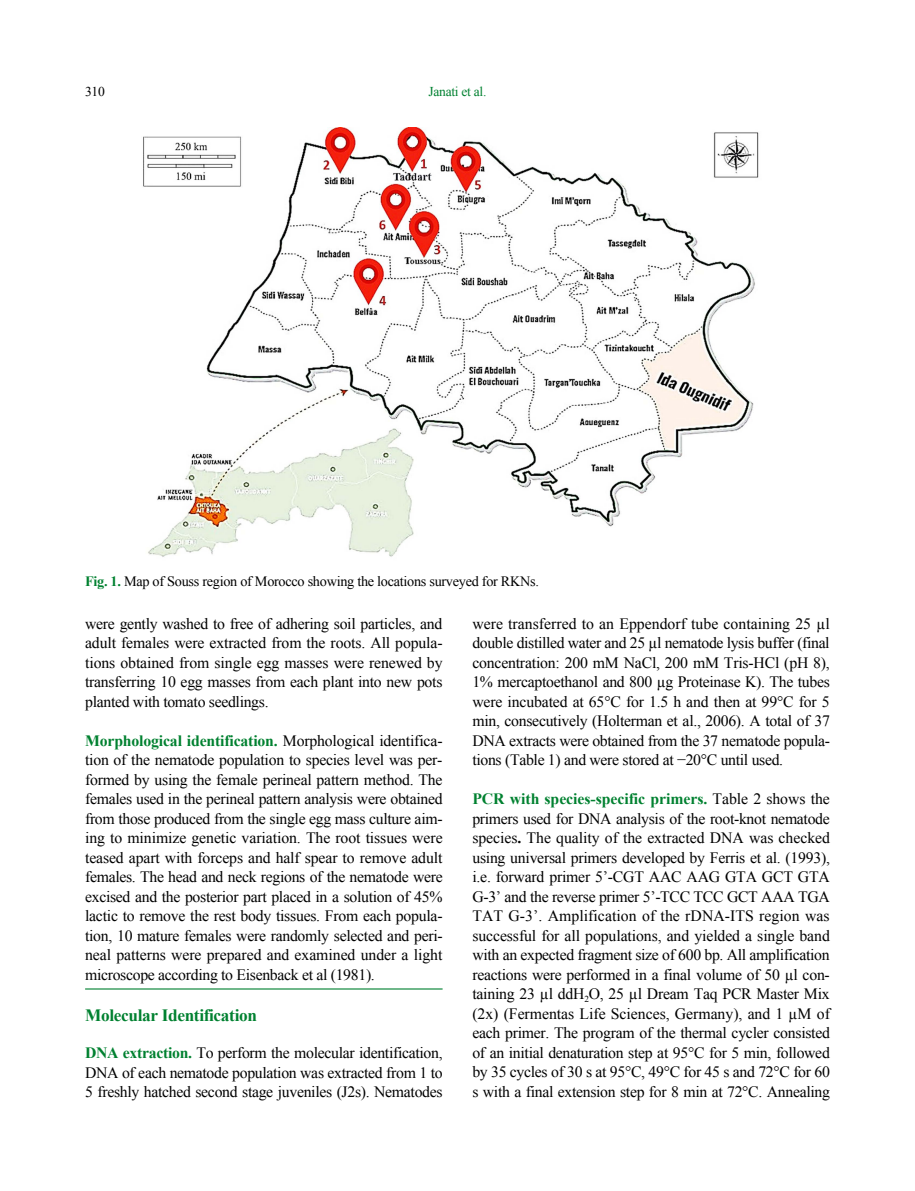
<style>
.page{position:relative;width:915px;height:1191px;background:#fff}
.page>*{position:absolute;margin:0;border:0;box-sizing:border-box;transform-origin:0 0}
.t1{font:700 17.25px "Times New Roman";letter-spacing:-.02em;color:#008130}
.t2{font:15.75px/19.5px "Times New Roman";letter-spacing:-.02em;color:#000;text-align:justify}
.t3{font:14.25px "Times New Roman";letter-spacing:-.02em;color:#000}
.t4{font:13.5px "Times New Roman";letter-spacing:-.02em;color:#008130}
.t5{font:13.5px "Times New Roman";color:#000}
.s1{font-weight:700;color:#008130}
.s2{font-weight:700}
</style>
<div class="page">
<hr style="left:85px;top:988px;width:357px;height:1px;background:#008130">
<img style="left:143px;top:128px;width:616px;height:429px">
<p class="t5" style="left:85px;top:83px;width:21px">310</p>
<p class="t4" style="left:428px;top:83px;width:59px">Janati et al.</p>
<p class="t3" style="left:85px;top:571px;width:455px"><span class="s1">Fig. 1.</span> Map of Souss region of Morocco showing the locations surveyed for RKNs.</p>
<p class="t2" style="left:85px;top:613px;width:359px">were gently washed to free of adhering soil particles, and adult females were extracted from the roots. All popula&shy;tions obtained from single egg masses were renewed by transferring 10 egg masses from each plant into new pots planted with tomato seedlings.</p>
<p class="t2" style="left:85px;top:730px;width:359px"><span class="s1">Morphological identification.</span> Morphological identifica&shy;tion of the nematode population to species level was per&shy;formed by using the female perineal pattern method. The females used in the perineal pattern analysis were obtained from those produced from the single egg mass culture aim&shy;ing to minimize genetic variation. The root tissues were teased apart with forceps and half spear to remove adult females. The head and neck regions of the nematode were excised and the posterior part placed in a solution of 45% lactic to remove the rest body tissues. From each popula&shy;tion, 10 mature females were randomly selected and peri&shy;neal patterns were prepared and examined under a light microscope according to Eisenback et al (1981).</p>
<p class="t1" style="left:85px;top:1003px;width:173px">Molecular Identification</p>
<p class="t2" style="left:85px;top:1042px;width:359px"><span class="s1">DNA extraction.</span> To perform the molecular identification, DNA of each nematode population was extracted from 1 to 5 freshly hatched second stage juveniles (J2s). Nematodes</p>
<p class="t2" style="left:472px;top:613px;width:359px">were transferred to an Eppendorf tube containing 25 µl double distilled water and 25 µl nematode lysis buffer (final concentration: 200 mM NaCl, 200 mM Tris-HCl (pH 8), 1% mercaptoethanol and 800 µg Proteinase K). The tubes were incubated at 65°C for 1.5 h and then at 99°C for 5 min, consecutively (Holterman et al., 2006). A total of 37<br>DNA extracts were obtained from the 37 nematode popula&shy;tions (Table 1) and were stored at −20°C until used.</p>
<p class="t2" style="left:472px;top:789px;width:359px"><span class="s1">PCR with species-specific primers.</span> Table 2 shows the primers used for DNA analysis of the root-knot nematode species<span class="s2">.</span> The quality of the extracted DNA was checked using universal primers developed by Ferris et al. (1993), i.e. forward primer 5’-CGT AAC AAG GTA GCT GTA G-3’ and the reverse primer 5’-TCC TCC GCT AAA TGA TAT G-3’. Amplification of the rDNA-ITS region was successful for all populations, and yielded a single band with an expected fragment size of 600 bp. All amplification reactions were performed in a final volume of 50 µl con&shy;taining 23 µl ddH<sub>2</sub>O, 25 µl Dream Taq PCR Master Mix (2x) (Fermentas Life Sciences, Germany), and 1 µM of each primer. The program of the thermal cycler consisted of an initial denaturation step at 95°C for 5 min, followed by 35 cycles of 30 s at 95°C, 49°C for 45 s and 72°C for 60 s with a final extension step for 8 min at 72°C. Annealing</p>
</div>
